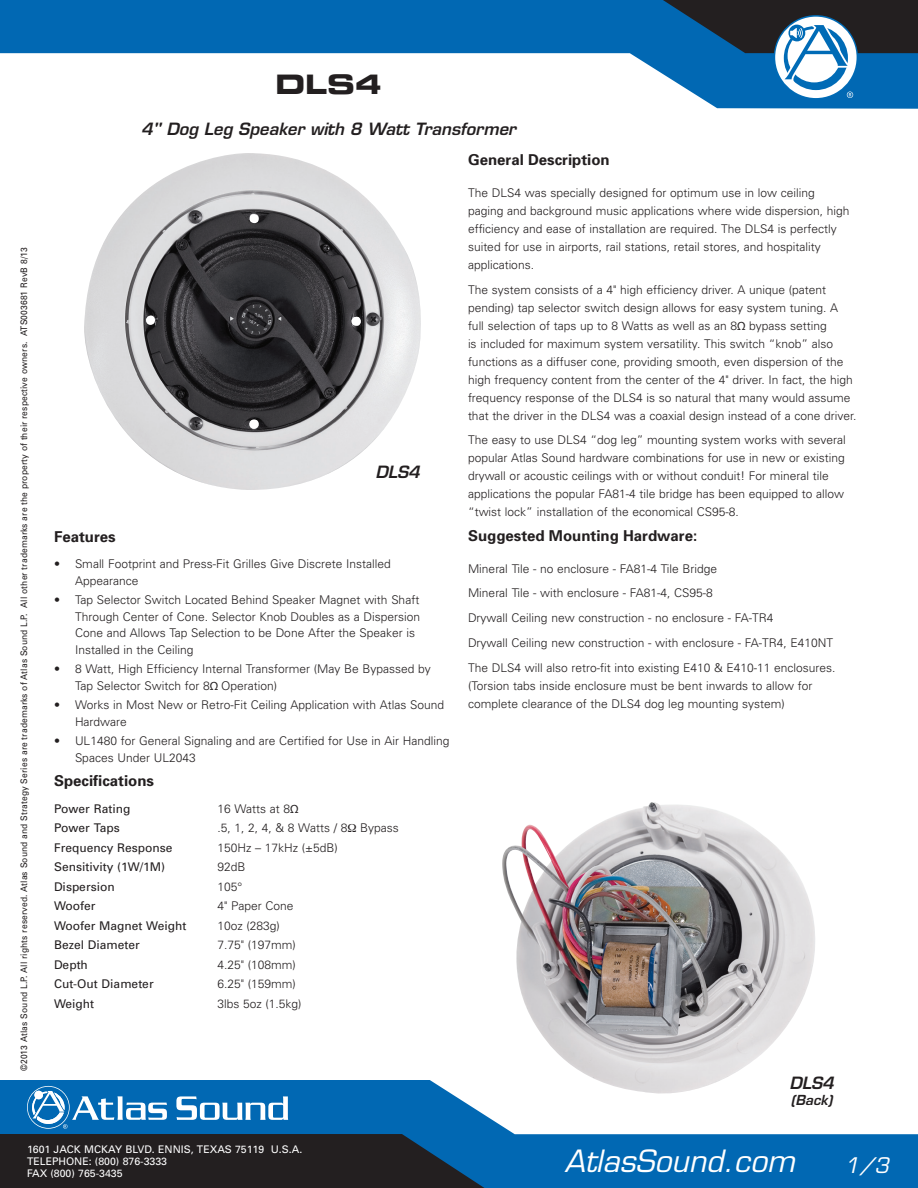
<style>
.page{position:relative;width:918px;height:1188px;background:#fff}
.page>*{position:absolute;margin:0;border:0;box-sizing:border-box;transform-origin:0 0}
.t1{font:italic 30px "Eurostile LT Std";color:#fff}
.t2{font:27px "Eurostile LT Bold Extended Two";color:#231f20}
.t3{font:italic 21px "Eurostile LT Std";color:#fff}
.Sub_Heading___8_8_8{font:italic 600 16.5px "Eurostile LT Std";color:#231f20}
.Section_Heading___8{font:700 15px "Univers";color:#231f20}
.Sub_Heading___8_8_8-2{font:italic 600 13.5px "Eurostile LT Std";color:#231f20}
.Body_Copy___8_8_8{font:300 12px/18px "Univers";color:#231f20}
.Bullet_List___8_8_8{font:300 12px/16.5px "Univers";color:#231f20}
.Number_List{font:300 12px "Univers";color:#231f20}
.Number_List-2{font:12px "Univers";color:#231f20}
.t4{font:10.5px/12px "Univers";color:#fff}
.t5{font:9px "Univers";letter-spacing:.015em;color:#231f20;scale:.94 1}
.s1{font-family:"Myriad Pro";font-weight:400}
</style>
<div class="page">
<svg style="left:0;top:1080px;width:918px;height:108px;fill:#0168b3"></svg>
<svg style="left:0;top:1086px;width:505px;height:102px;background:#245174"></svg>
<svg style="left:0;top:0;width:918px;height:109px"></svg>
<svg style="left:642px;top:0;width:276px;height:98px"></svg>
<img style="left:84px;top:153px;width:337px;height:337px">
<img style="left:502px;top:802px;width:326px;height:302px">
<p class="t5" style="left:19px;top:1071px;width:878px;rotate:-90deg">©2013 Atlas Sound L.P. All rights reserved. Atlas Sound and Strategy Series are trademarks of Atlas Sound L.P. All other trademarks are the property of their respective owners. ATS003681 RevB 8/13</p>
<h2 class="t2" style="left:275px;top:65px;width:108px">DLS4</h2>
<h3 class="Sub_Heading___8_8_8" style="left:141px;top:119px;width:376px">4" Dog Leg Speaker with 8 Watt Transformer</h3>
<p class="Sub_Heading___8_8_8" style="left:375px;top:461px;width:46px">DLS4</p>
<p class="Section_Heading___8" style="left:54px;top:527px;width:63px">Features</p>
<p class="Bullet_List___8_8_8" style="left:75px;top:555px;width:317px;text-indent:-21px">• Small Footprint and Press-Fit Grilles Give Discrete Installed<br>Appearance</p>
<p class="Bullet_List___8_8_8" style="left:75px;top:591px;width:347px;text-indent:-21px">• Tap Selector Switch Located Behind Speaker Magnet with Shaft Through Center of Cone. Selector Knob Doubles as a Dispersion Cone and Allows Tap Selection to be Done After the Speaker is Installed in the Ceiling</p>
<p class="Bullet_List___8_8_8" style="left:75px;top:660px;width:357px;text-indent:-21px">• 8 Watt, High Efficiency Internal Transformer (May Be Bypassed by<br>Tap Selector Switch for 8<span class="s1">Ω</span> Operation)</p>
<p class="Bullet_List___8_8_8" style="left:75px;top:696px;width:371px;text-indent:-21px">• Works in Most New or Retro-Fit Ceiling Application with Atlas Sound<br>Hardware</p>
<p class="Bullet_List___8_8_8" style="left:75px;top:732px;width:376px;text-indent:-21px">• UL1480 for General Signaling and are Certified for Use in Air Handling<br>Spaces Under UL2043</p>
<p class="Section_Heading___8" style="left:54px;top:771px;width:102px">Specifications</p>
<p class="Number_List-2" style="left:54px;top:801px;width:78px">Power Rating</p>
<p class="Number_List" style="left:218px;top:801px;width:83px">16 Watts at 8<span class="s1">Ω</span></p>
<p class="Number_List-2" style="left:54px;top:821px;width:67px">Power Taps</p>
<p class="Number_List" style="left:218px;top:821px;width:183px">.5, 1, 2, 4, &amp; 8 Watts / 8 Bypass</p>
<p class="Number_List-2" style="left:54px;top:840px;width:120px">Frequency Response</p>
<p class="Number_List" style="left:218px;top:840px;width:122px">150Hz – 17kHz (±5dB)</p>
<p class="Number_List-2" style="left:54px;top:860px;width:113px">Sensitivity (1W/1M)</p>
<p class="Number_List" style="left:218px;top:860px;width:30px">92dB</p>
<p class="Number_List-2" style="left:54px;top:879px;width:62px">Dispersion</p>
<p class="Number_List" style="left:218px;top:879px;width:26px">105°</p>
<p class="Number_List-2" style="left:54px;top:899px;width:43px">Woofer</p>
<p class="Number_List" style="left:218px;top:899px;width:78px">4" Paper Cone</p>
<p class="Number_List-2" style="left:54px;top:918px;width:134px">Woofer Magnet Weight</p>
<p class="Number_List" style="left:218px;top:918px;width:64px">10oz (283g)</p>
<p class="Number_List-2" style="left:54px;top:938px;width:87px">Bezel Diameter</p>
<p class="Number_List" style="left:218px;top:938px;width:80px">7.75" (197mm)</p>
<p class="Number_List-2" style="left:54px;top:957px;width:35px">Depth</p>
<p class="Number_List" style="left:218px;top:957px;width:80px">4.25" (108mm)</p>
<p class="Number_List-2" style="left:54px;top:977px;width:101px">Cut-Out Diameter</p>
<p class="Number_List" style="left:218px;top:977px;width:80px">6.25" (159mm)</p>
<p class="Number_List-2" style="left:54px;top:996px;width:42px">Weight</p>
<p class="Number_List" style="left:218px;top:996px;width:86px">3lbs 5oz (1.5kg)</p>
<p class="Section_Heading___8" style="left:468px;top:150px;width:143px">General Description</p>
<p class="Body_Copy___8_8_8" style="left:468px;top:183px;width:383px">The DLS4 was specially designed for optimum use in low ceiling paging and background music applications where wide dispersion, high efficiency and ease of installation are required. The DLS4 is perfectly suited for use in airports, rail stations, retail stores, and hospitality applications.</p>
<p class="Body_Copy___8_8_8" style="left:468px;top:280px;width:390px">The system consists of a 4" high efficiency driver. A unique (patent pending) tap selector switch design allows for easy system tuning. A full selection of taps up to 8 Watts as well as an 8<span class="s1">Ω</span> bypass setting<br>is included for maximum system versatility. This switch “knob” also functions as a diffuser cone, providing smooth, even dispersion of the high frequency content from the center of the 4" driver. In fact, the high frequency response of the DLS4 is so natural that many would assume that the driver in the DLS4 was a coaxial design instead of a cone driver.</p>
<p class="Body_Copy___8_8_8" style="left:468px;top:431px;width:379px">The easy to use DLS4 “dog leg” mounting system works with several popular Atlas Sound hardware combinations for use in new or existing drywall or acoustic ceilings with or without conduit! For mineral tile applications the popular FA81-4 tile bridge has been equipped to allow “twist lock” installation of the economical CS95-8.</p>
<p class="Section_Heading___8" style="left:468px;top:526px;width:231px">Suggested Mounting Hardware:</p>
<p class="Body_Copy___8_8_8" style="left:468px;top:559px;width:251px">Mineral Tile - no enclosure - FA81-4 Tile Bridge</p>
<p class="Body_Copy___8_8_8" style="left:468px;top:584px;width:246px">Mineral Tile - with enclosure - FA81-4, CS95-8</p>
<p class="Body_Copy___8_8_8" style="left:468px;top:608px;width:307px">Drywall Ceiling new construction - no enclosure - FA-TR4</p>
<p class="Body_Copy___8_8_8" style="left:468px;top:633px;width:367px">Drywall Ceiling new construction - with enclosure - FA-TR4, E410NT</p>
<p class="Body_Copy___8_8_8" style="left:468px;top:658px;width:369px">The DLS4 will also retro-fit into existing E410 &amp; E410-11 enclosures. (Torsion tabs inside enclosure must be bent inwards to allow for complete clearance of the DLS4 dog leg mounting system)</p>
<p class="Sub_Heading___8_8_8" style="left:789px;top:1072px;width:46px">DLS4</p>
<p class="Sub_Heading___8_8_8-2" style="left:791px;top:1092px;width:43px">(Back)</p>
<p class="t4" style="left:27px;top:1143px;width:277px">1601 JACK MCKAY BLVD. ENNIS, TEXAS 75119 U.S.A.<br>TELEPHONE: (800) 876-3333<br>FAX (800) 765-3435</p>
<h1 class="t1" style="left:564px;top:1143px;width:232px">AtlasSound.com</h1>
<p class="t3" style="left:845px;top:1153px;width:46px">1/3</p>
</div>
